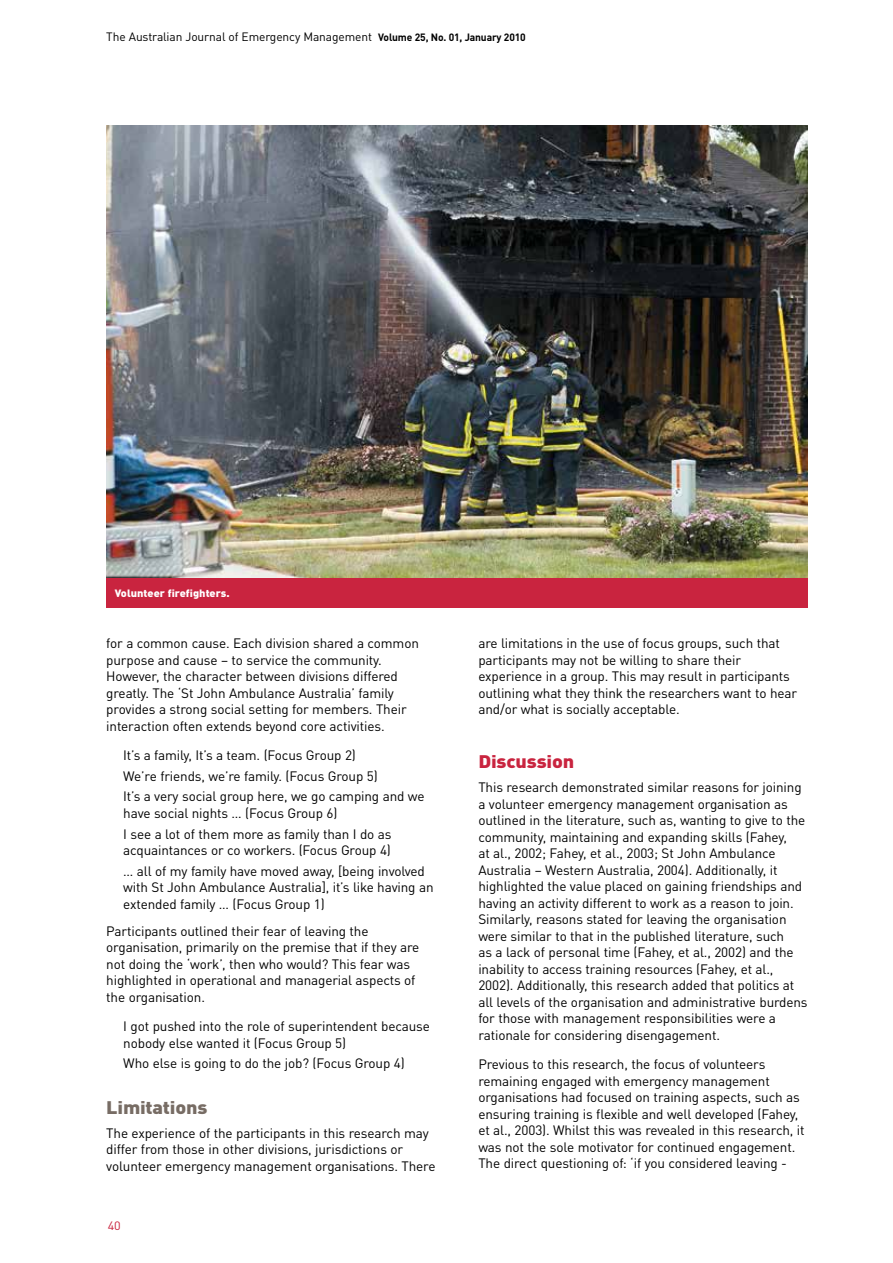
<style>
.page{position:relative;width:893px;height:1263px;background:#fff}
.page>*{position:absolute;margin:0;border:0;box-sizing:border-box;transform-origin:0 0}
.Grey_Sub_Heading{font:900 18px "DINOT";letter-spacing:-.01em;color:#776c64;scale:1.1 1}
.Red_Sub_Heading{font:900 18px "DINOT";letter-spacing:-.01em;color:#c9243f;scale:1.1 1}
.Body_Text{font:13.5px/16.5px "DINOT";letter-spacing:-.01em;color:#000}
.Indent_All_Text{font:13.5px/16.5px "DINOT";letter-spacing:-.01em;color:#000}
.t1{font:12px "DINOT";letter-spacing:-.01em;color:#000}
.t2{font:12px "DINOT";color:#c9243f;scale:1.05 1}
.Photo_Caption{font:900 10.5px "DINOT";color:#fff;scale:1.05 1}
.s1{font-weight:700;font-size:10.5px}
</style>
<div class="page">
<img style="left:106px;top:125px;width:702px;height:453px">
<div style="left:106px;top:578px;width:702px;height:30px;background:#c9243f"></div>
<p class="t1" style="left:106px;top:29px;width:421px">The Australian Journal of Emergency Management <span class="s1">Volume 25, No. 01, January 2010</span></p>
<p class="Photo_Caption" style="left:115px;top:586px;width:111px">Volunteer firefighters.</p>
<p class="Body_Text" style="left:106px;top:635px;width:314px">for a common cause. Each division shared a common purpose and cause – to service the community.<br>However, the character between divisions differed greatly. The ‘St John Ambulance Australia’ family provides a strong social setting for members. Their interaction often extends beyond core activities.</p>
<p class="Indent_All_Text" style="left:123px;top:747px;width:234px">It’s a family, It’s a team. (Focus Group 2)</p>
<p class="Indent_All_Text" style="left:123px;top:767px;width:256px">We’re friends, we’re family. (Focus Group 5)</p>
<p class="Indent_All_Text" style="left:123px;top:788px;width:303px">It’s a very social group here, we go camping and we have social nights … (Focus Group 6)</p>
<p class="Indent_All_Text" style="left:123px;top:825px;width:270px">I see a lot of them more as family than I do as acquaintances or co workers. (Focus Group 4)</p>
<p class="Indent_All_Text" style="left:123px;top:863px;width:312px">… all of my family have moved away, [being involved with St John Ambulance Australia], it’s like having an extended family … (Focus Group 1)</p>
<p class="Body_Text" style="left:106px;top:922px;width:315px">Participants outlined their fear of leaving the organisation, primarily on the premise that if they are not doing the ‘work’, then who would? This fear was highlighted in operational and managerial aspects of the organisation.</p>
<p class="Indent_All_Text" style="left:123px;top:1018px;width:308px">I got pushed into the role of superintendent because nobody else wanted it (Focus Group 5)</p>
<p class="Indent_All_Text" style="left:123px;top:1055px;width:283px">Who else is going to do the job? (Focus Group 4)</p>
<p class="Grey_Sub_Heading" style="left:106px;top:1095px;width:93px">Limitations</p>
<p class="Body_Text" style="left:106px;top:1124px;width:331px">The experience of the participants in this research may differ from those in other divisions, jurisdictions or volunteer emergency management organisations. There</p>
<p class="t2" style="left:108px;top:1218px;width:14px">40</p>
<p class="Body_Text" style="left:478px;top:635px;width:320px">are limitations in the use of focus groups, such that participants may not be willing to share their experience in a group. This may result in participants outlining what they think the researchers want to hear and/or what is socially acceptable.</p>
<p class="Red_Sub_Heading" style="left:478px;top:750px;width:89px">Discussion</p>
<p class="Body_Text" style="left:478px;top:779px;width:331px">This research demonstrated similar reasons for joining a volunteer emergency management organisation as outlined in the literature, such as, wanting to give to the community, maintaining and expanding skills (Fahey,<br>at al., 2002; Fahey, et al., 2003; St John Ambulance Australia – Western Australia, 2004). Additionally, it highlighted the value placed on gaining friendships and having an activity different to work as a reason to join.<br>Similarly, reasons stated for leaving the organisation were similar to that in the published literature, such<br>as a lack of personal time (Fahey, et al., 2002) and the inability to access training resources (Fahey, et al., 2002). Additionally, this research added that politics at all levels of the organisation and administrative burdens for those with management responsibilities were a rationale for considering disengagement.</p>
<p class="Body_Text" style="left:478px;top:1056px;width:328px">Previous to this research, the focus of volunteers remaining engaged with emergency management organisations had focused on training aspects, such as ensuring training is flexible and well developed (Fahey, et al., 2003). Whilst this was revealed in this research, it was not the sole motivator for continued engagement.<br>The direct questioning of: ‘if you considered leaving -</p>
</div>
